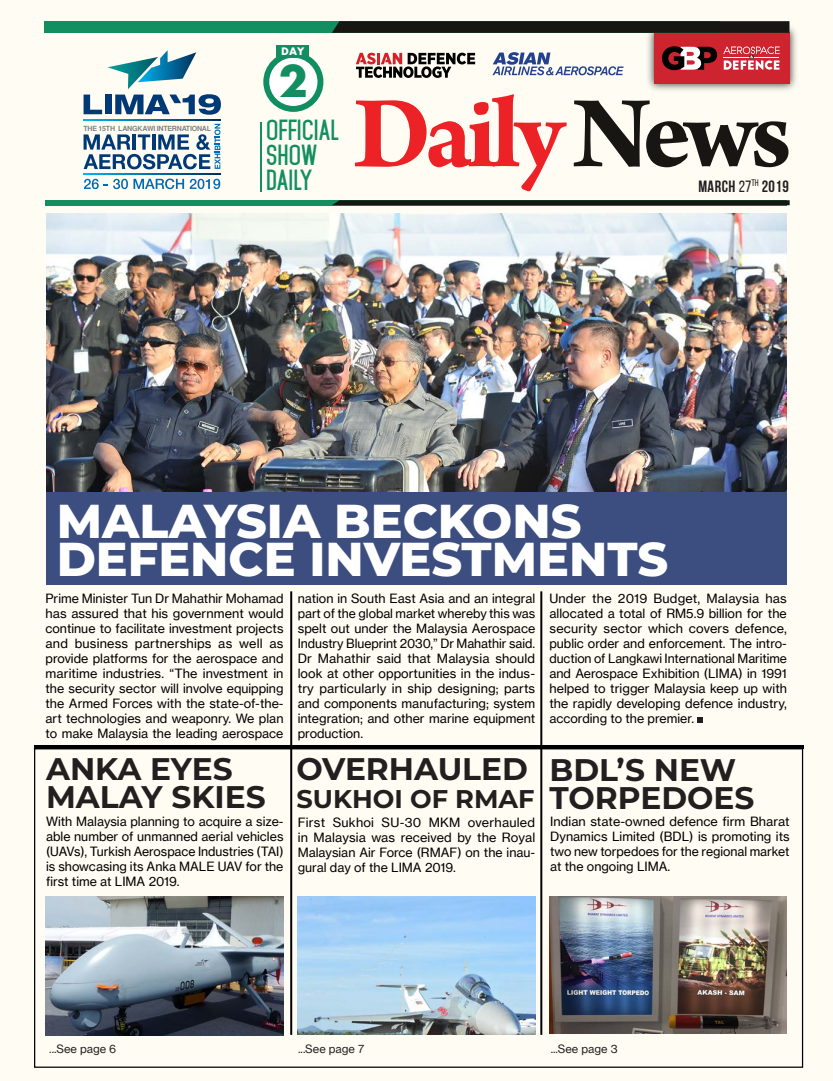
<style>
.page{position:relative;width:833px;height:1081px;background:#fffdf3}
.page>*{position:absolute;margin:0;border:0;box-sizing:border-box;transform-origin:0 0}
.t1{font:800 47.5px/38.8px "Montserrat";color:#fff}
.t2{font:700 42.5px "Futura";color:#138e61}
.t3{font:700 31.25px/27.5px "Montserrat";color:#231f20}
.t4{font:700 25.62px "Montserrat";color:#231f20}
.t5{font:700 25px/25px "Mohave";color:#138e61}
.t6{font:700 16.25px "Bebas Neue";letter-spacing:.03em;color:#231f20}
.t7{font:12.5px/15px "N Haas Grotesk TX Pro 55 Rg";color:#000;text-align:justify}
.t8{font:11.25px "N Haas Grotesk TX Pro 55 Rg";color:#231f20}
.t9{font:700 10px "Futura";color:#fff}
.t10{font:700 7.12px "Nimbus San L";letter-spacing:-.035em;color:#808184}
.s1{font-weight:400}
</style>
<div class="page">
<img style="left:648px;top:21px;width:148px;height:69px">
<div style="left:654px;top:33px;width:135px;height:51px;background:#ce2430"></div>
<svg style="left:573px;top:100px;width:215px;height:67px"></svg>
<svg style="left:355px;top:94px;width:212px;height:97px"></svg>
<div style="left:45px;top:200px;width:741px;height:5px;background:#138e61"></div>
<div style="left:45px;top:21px;width:675px;height:12px;background:#138e61"></div>
<hr style="left:260px;top:122px;width:2px;height:70px;background:#138e61">
<svg style="left:332px;top:21px;width:457px;height:57px"></svg>
<svg style="left:332px;top:200px;width:457px;height:5px;background:#161c17"></svg>
<svg style="left:84px;top:173px;width:136px;height:1px"></svg>
<svg style="left:84px;top:119px;width:136px;height:1px"></svg>
<svg style="left:84px;top:179px;width:100px;height:10px"></svg>
<svg style="left:190px;top:179px;width:30px;height:10px"></svg>
<svg style="left:84px;top:50px;width:137px;height:65px"></svg>
<svg style="left:84px;top:124px;width:136px;height:45px"></svg>
<div style="left:266px;top:55px;width:54px;height:54px;background:#fff;border-radius:50%"></div>
<div style="left:263px;top:52px;width:60px;height:60px;border:6px solid #108e62;border-radius:50%"></div>
<div style="left:276px;top:45px;width:33px;height:12px;background:#138e61"></div>
<img style="left:46px;top:213px;width:741px;height:280px">
<img style="left:46px;top:896px;width:237px;height:139px">
<img style="left:549px;top:896px;width:238px;height:138px">
<img style="left:298px;top:896px;width:237px;height:138px">
<div style="left:46px;top:493px;width:741px;height:92px;background:#3c4e80"></div>
<hr style="left:34px;top:745px;width:769px;height:3px;background:#000">
<div style="left:290px;top:591px;width:2px;height:444px;border:1px solid #000"></div>
<div style="left:540px;top:591px;width:2px;height:444px;border:1px solid #000"></div>
<svg style="left:697px;top:717px;width:6px;height:5px"></svg>
<p class="t9" style="left:281px;top:44px;width:25px">DAY</p>
<p class="t10" style="left:83px;top:123px;width:129px">THE 15TH LANGKAWI INTERNATIONAL</p>
<p class="t2" style="left:279px;top:51px;width:30px">2</p>
<p class="t5" style="left:266px;top:118px;width:74px">OFFICIAL<br>SHOW<br>DAILY</p>
<p class="t6" style="left:698px;top:177px;width:92px">MARCH <span class="s1">27</span><sup>TH</sup> 2019</p>
<p class="t1" style="left:57px;top:499px;width:613px">MALAYSIA BECKONS<br>DEFENCE INVESTMENTS</p>
<p class="t7" style="left:298px;top:591px;width:239px">nation in South East Asia and an integral part of the global market whereby this was spelt out under the Malaysia Aerospace Industry Blueprint 2030,” Dr Mahathir said.</p>
<p class="t7" style="left:298px;top:651px;width:239px">Dr Mahathir said that Malaysia should look at other opportunities in the indus&shy;try particularly in ship designing; parts and components manufacturing; system integration; and other marine equipment production.</p>
<p class="t7" style="left:549px;top:591px;width:239px">Under the 2019 Budget, Malaysia has allocated a total of RM5.9 billion for the security sector which covers defence, public order and enforcement. The intro&shy;duction of Langkawi International Maritime and Aerospace Exhibition (LIMA) in 1991 helped to trigger Malaysia keep up with the rapidly developing defence industry, according to the premier.</p>
<p class="t7" style="left:46px;top:591px;width:240px">Prime Minister Tun Dr Mahathir Mohamad has assured that his government would continue to facilitate investment projects and business partnerships as well as provide platforms for the aerospace and maritime industries. “The investment in the security sector will involve equipping the Armed Forces with the state-of-the&shy;art technologies and weaponry. We plan to make Malaysia the leading aerospace</p>
<p class="t3" style="left:46px;top:753px;width:221px">ANKA EYES<br>MALAY SKIES</p>
<p class="t3" style="left:296px;top:753px;width:233px">OVERHAULED</p>
<p class="t4" style="left:296px;top:780px;width:240px">SUKHOI OF RMAF</p>
<p class="t7" style="left:46px;top:814px;width:239px">With Malaysia planning to acquire a size&shy;able number of unmanned aerial vehicles (UAVs), Turkish Aerospace Industries (TAI) is showcasing its Anka MALE UAV for the first time at LIMA 2019.</p>
<p class="t7" style="left:298px;top:815px;width:239px">First Sukhoi SU-30 MKM overhauled in Malaysia was received by the Royal Malaysian Air Force (RMAF) on the inau&shy;gural day of the LIMA 2019.</p>
<p class="t3" style="left:549px;top:755px;width:188px">BDL’S NEW</p>
<p class="t3" style="left:549px;top:782px;width:206px">TORPEDOES</p>
<p class="t7" style="left:550px;top:814px;width:241px">Indian state-owned defence firm Bharat Dynamics Limited (BDL) is promoting its two new torpedoes for the regional market at the ongoing LIMA.</p>
<p class="t8" style="left:49px;top:1041px;width:68px">...See page 6</p>
<p class="t8" style="left:298px;top:1041px;width:68px">...See page 7</p>
<p class="t8" style="left:551px;top:1041px;width:68px">...See page 3</p>
</div>
